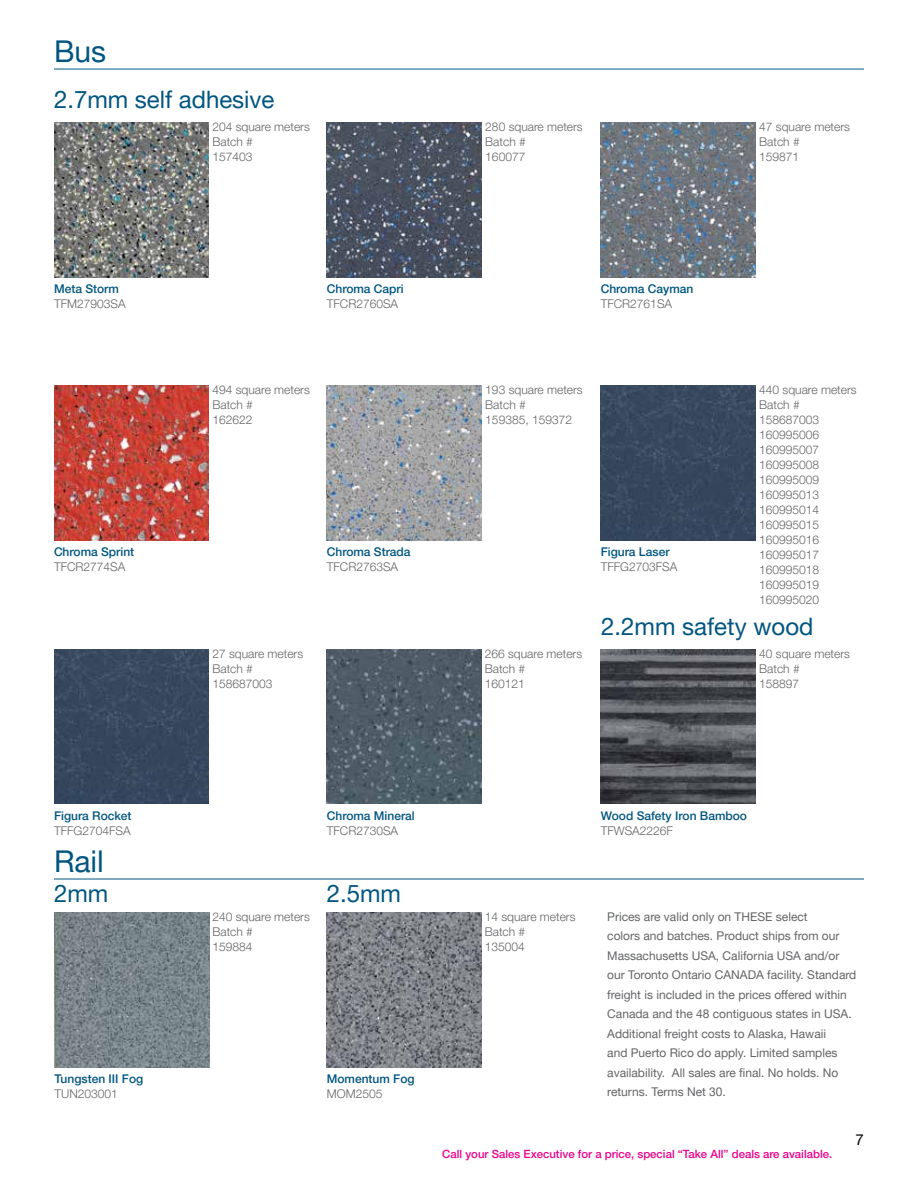
<style>
.page{position:relative;width:918px;height:1188px;background:#fff}
.page>*{position:absolute;margin:0;border:0;box-sizing:border-box;transform-origin:0 0}
.t1{font:30px "Helvetica Neue LT Pro";color:#005581}
.t2{font:24px "Helvetica Neue LT Pro";color:#005581}
.t3{font:15px "Helvetica Neue LT Pro";color:#000}
.t4{font:300 12px/15px "Helvetica Neue LT Pro";color:#636466}
.t5{font:12px/19.5px "Helvetica Neue LT Pro";color:#636466}
.t6{font:500 12px "Helvetica Neue LT Pro";color:#005581}
.t7{font:500 11.4px "Helvetica Neue LT Pro";color:#ec008c}
</style>
<div class="page">
<hr style="left:54px;top:69px;width:810px;height:1px;background:#005581">
<img style="left:54px;top:123px;width:155px;height:154px">
<img style="left:327px;top:123px;width:154px;height:154px">
<img style="left:601px;top:123px;width:154px;height:154px">
<img style="left:54px;top:386px;width:155px;height:154px">
<img style="left:327px;top:386px;width:154px;height:154px">
<img style="left:601px;top:386px;width:154px;height:154px">
<img style="left:54px;top:649px;width:155px;height:155px">
<img style="left:601px;top:649px;width:154px;height:155px">
<hr style="left:54px;top:879px;width:810px;height:1px;background:#005581">
<img style="left:55px;top:913px;width:154px;height:154px">
<img style="left:327px;top:913px;width:154px;height:154px">
<img style="left:327px;top:649px;width:154px;height:155px">
<h1 class="t1" style="left:54px;top:33px;width:54px">Bus</h1>
<h2 class="t2" style="left:54px;top:84px;width:222px">2.7mm self adhesive</h2>
<p class="t4" style="left:213px;top:119px;width:99px">204 square meters<br>Batch #<br>157403</p>
<p class="t4" style="left:759px;top:119px;width:92px">47 square meters<br>Batch #<br>159871</p>
<p class="t4" style="left:485px;top:119px;width:99px">280 square meters<br>Batch #<br>160077</p>
<p class="t6" style="left:54px;top:282px;width:66px">Meta Storm</p>
<p class="t4" style="left:54px;top:296px;width:73px">TFM27903SA</p>
<p class="t6" style="left:327px;top:282px;width:78px">Chroma Capri</p>
<p class="t4" style="left:327px;top:296px;width:73px">TFCR2760SA</p>
<p class="t6" style="left:601px;top:282px;width:94px">Chroma Cayman</p>
<p class="t4" style="left:601px;top:296px;width:73px">TFCR2761SA</p>
<p class="t6" style="left:54px;top:545px;width:82px">Chroma Sprint</p>
<p class="t4" style="left:54px;top:559px;width:73px">TFCR2774SA</p>
<p class="t4" style="left:213px;top:382px;width:99px">494 square meters<br>Batch #<br>162622</p>
<p class="t4" style="left:485px;top:382px;width:99px">193 square meters<br>Batch #<br>159385, 159372</p>
<p class="t4" style="left:759px;top:382px;width:99px">440 square meters<br>Batch #<br>158687003<br>160995006<br>160995007<br>160995008<br>160995009<br>160995013<br>160995014<br>160995015<br>160995016<br>160995017<br>160995018<br>160995019<br>160995020</p>
<p class="t6" style="left:327px;top:545px;width:85px">Chroma Strada</p>
<p class="t4" style="left:327px;top:559px;width:73px">TFCR2763SA</p>
<p class="t6" style="left:601px;top:545px;width:70px">Figura Laser</p>
<p class="t4" style="left:601px;top:559px;width:78px">TFFG2703FSA</p>
<h2 class="t2" style="left:601px;top:612px;width:214px">2.2mm safety wood</h2>
<p class="t4" style="left:485px;top:646px;width:99px">266 square meters<br>Batch #<br>160121</p>
<p class="t4" style="left:213px;top:646px;width:92px">27 square meters<br>Batch #<br>158687003</p>
<p class="t4" style="left:759px;top:646px;width:92px">40 square meters<br>Batch #<br>158897</p>
<p class="t6" style="left:54px;top:808px;width:79px">Figura Rocket</p>
<p class="t4" style="left:54px;top:823px;width:78px">TFFG2704FSA</p>
<p class="t6" style="left:327px;top:808px;width:90px">Chroma Mineral</p>
<p class="t4" style="left:327px;top:823px;width:73px">TFCR2730SA</p>
<p class="t6" style="left:601px;top:808px;width:148px">Wood Safety Iron Bamboo</p>
<p class="t4" style="left:601px;top:823px;width:74px">TFWSA2226F</p>
<h1 class="t1" style="left:54px;top:843px;width:51px">Rail</h1>
<h2 class="t2" style="left:54px;top:879px;width:56px">2mm</h2>
<h2 class="t2" style="left:327px;top:879px;width:76px">2.5mm</h2>
<p class="t6" style="left:55px;top:1072px;width:90px">Tungsten III Fog</p>
<p class="t4" style="left:55px;top:1086px;width:65px">TUN203001</p>
<p class="t4" style="left:213px;top:909px;width:99px">240 square meters<br>Batch #<br>159884</p>
<p class="t6" style="left:327px;top:1072px;width:89px">Momentum Fog</p>
<p class="t4" style="left:327px;top:1086px;width:57px">MOM2505</p>
<p class="t4" style="left:485px;top:909px;width:92px">14 square meters<br>Batch #<br>135004</p>
<p class="t5" style="left:607px;top:906px;width:251px">Prices are valid only on THESE select<br>colors and batches. Product ships from our Massachusetts USA, California USA and/or our Toronto Ontario CANADA facility. Standard freight is included in the prices offered within Canada and the 48 contiguous states in USA.<br>Additional freight costs to Alaska, Hawaii<br>and Puerto Rico do apply. Limited samples availability. All sales are final. No holds. No returns. Terms Net 30.</p>
<p class="t3" style="left:856px;top:1130px;width:10px">7</p>
<p class="t7" style="left:442px;top:1147px;width:392px">Call your Sales Executive for a price, special “Take All” deals are available.</p>
</div>
